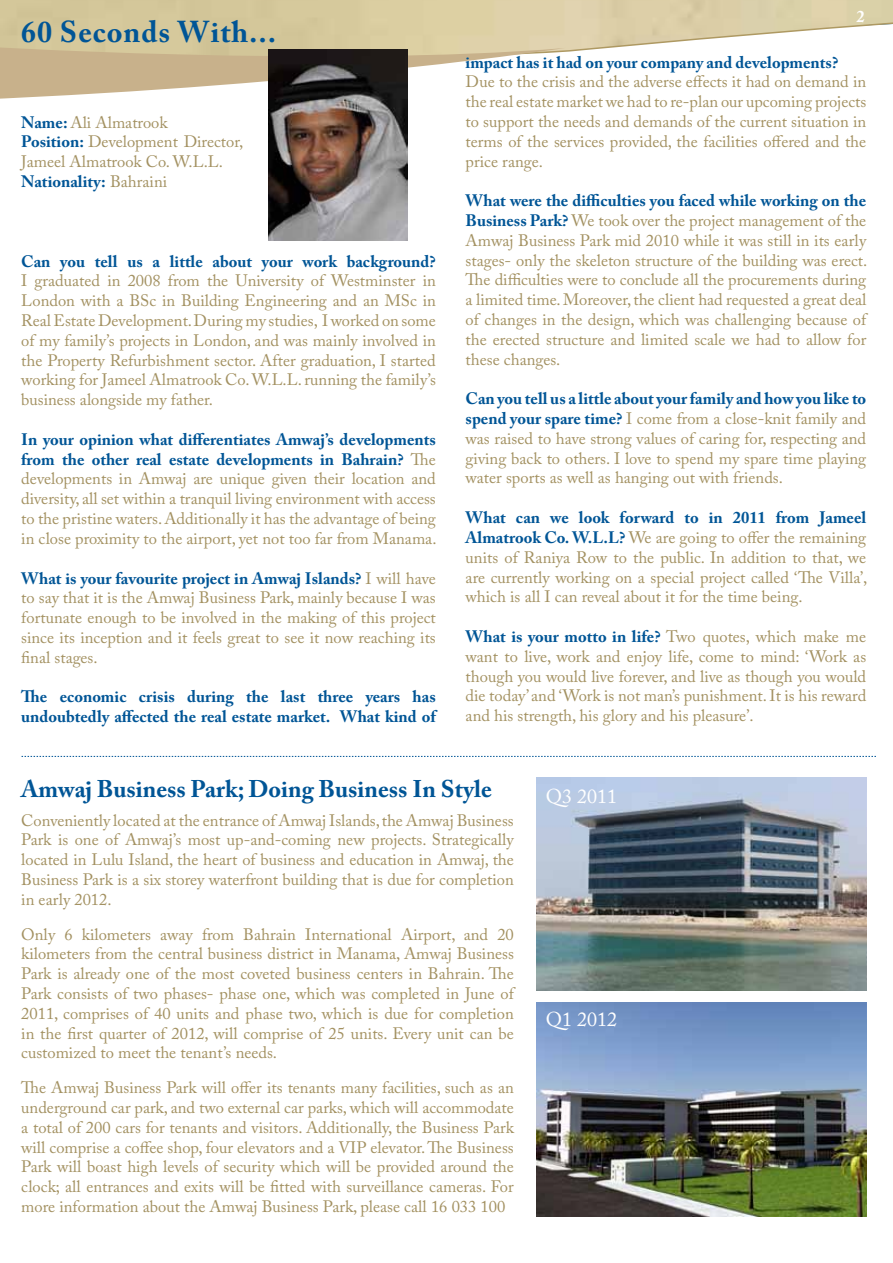
<style>
.page{position:relative;width:893px;height:1263px;background:#fff}
.page>*{position:absolute;margin:0;border:0;box-sizing:border-box;transform-origin:0 0}
.t1{font:700 30px "Adobe Caslon Pro";letter-spacing:.03em;color:#005596}
.t2{font:700 24px "Adobe Caslon Pro";color:#005596}
.t3{font:19.95px "Adobe Caslon Pro";color:#fff}
.t4{font:16.5px/19.8px "Adobe Caslon Pro";color:#a39161;text-align:justify}
.t5{font:700 16.5px/19.8px "Adobe Caslon Pro";color:#005596}
.t6{font:700 16.5px "Adobe Caslon Pro";color:#fff}
.s1{font-weight:700;color:#005596}
</style>
<div class="page">
<svg style="left:0;top:0;width:893px;height:52px;background:#dcd0aa"></svg>
<svg style="left:0;top:46px;width:565px;height:53px"></svg>
<svg style="left:21px;top:756px;width:855px;height:1px"></svg>
<img style="left:537px;top:777px;width:329px;height:214px">
<img style="left:268px;top:49px;width:140px;height:191px">
<img style="left:537px;top:1002px;width:329px;height:214px">
<h1 class="t1" style="left:21px;top:14px;width:256px">60 Seconds With...</h1>
<p class="t4" style="left:21px;top:112px;width:223px;text-align:left"><span class="s1">Name:</span> Ali Almatrook<br><span class="s1">Position:</span> Development Director,<br>Jameel Almatrook Co. W.L.L.<br><span class="s1">Nationality:</span> Bahraini</p>
<p class="t5" style="left:21px;top:251px;width:416px">Can you tell us a little about your work background?</p>
<p class="t4" style="left:21px;top:271px;width:416px">I graduated in 2008 from the University of Westminster in London with a BSc in Building Engineering and an MSc in Real Estate Development. During my studies, I worked on some of my family’s projects in London, and was mainly involved in the Property Refurbishment sector. After graduation, I started working for Jameel Almatrook Co. W.L.L. running the family’s business alongside my father.</p>
<p class="t4" style="left:21px;top:429px;width:417px"><span class="s1">In your opinion what differentiates Amwaj’s developments from the other real estate developments in Bahrain?</span> The developments in Amwaj are unique given their location and diversity, all set within a tranquil living environment with access to the pristine waters. Additionally it has the advantage of being in close proximity to the airport, yet not too far from Manama.</p>
<p class="t4" style="left:21px;top:568px;width:416px"><span class="s1">What is your favourite project in Amwaj Islands?</span> I will have to say that it is the Amwaj Business Park, mainly because I was fortunate enough to be involved in the making of this project since its inception and it feels great to see it now reaching its final stages.</p>
<p class="t5" style="left:21px;top:687px;width:416px">The economic crisis during the last three years has undoubtedly affected the real estate market. What kind of</p>
<p class="t6" style="left:856px;top:7px;width:10px">2</p>
<p class="t5" style="left:466px;top:52px;width:374px">impact has it had on your company and developments?</p>
<p class="t4" style="left:466px;top:72px;width:402px">Due to the crisis and the adverse effects it had on demand in the real estate market we had to re-plan our upcoming projects to support the needs and demands of the current situation in terms of the services provided, the facilities offered and the price range.</p>
<p class="t4" style="left:466px;top:191px;width:403px"><span class="s1">What were the difficulties you faced while working on the Business Park?</span> We took over the project management of the Amwaj Business Park mid 2010 while it was still in its early stages- only the skeleton structure of the building was erect.<br>The difficulties were to conclude all the procurements during a limited time. Moreover, the client had requested a great deal of changes in the design, which was challenging because of the erected structure and limited scale we had to allow for these changes.</p>
<p class="t4" style="left:466px;top:389px;width:402px"><span class="s1">Can you tell us a little about your family and how you like to spend your spare time?</span> I come from a close-knit family and was raised to have strong values of caring for, respecting and giving back to others. I love to spend my spare time playing water sports as well as hanging out with friends.</p>
<p class="t4" style="left:466px;top:507px;width:403px"><span class="s1">What can we look forward to in 2011 from Jameel Almatrook Co. W.L.L?</span> We are going to offer the remaining units of Raniya Row to the public. In addition to that, we are currently working on a special project called ‘The Villa’, which is all I can reveal about it for the time being.</p>
<p class="t4" style="left:466px;top:626px;width:402px"><span class="s1">What is your motto in life?</span> Two quotes, which make me want to live, work and enjoy life, come to mind: ‘Work as though you would live forever, and live as though you would die today’ and ‘Work is not man’s punishment. It is his reward and his strength, his glory and his pleasure’.</p>
<h2 class="t2" style="left:21px;top:775px;width:472px">Amwaj Business Park; Doing Business In Style</h2>
<p class="t3" style="left:546px;top:784px;width:73px">Q3 2011</p>
<p class="t4" style="left:21px;top:810px;width:494px">Conveniently located at the entrance of Amwaj Islands, the Amwaj Business Park is one of Amwaj’s most up-and-coming new projects. Strategically located in Lulu Island, the heart of business and education in Amwaj, the Business Park is a six storey waterfront building that is due for completion in early 2012.</p>
<p class="t4" style="left:21px;top:924px;width:494px">Only 6 kilometers away from Bahrain International Airport, and 20 kilometers from the central business district in Manama, Amwaj Business Park is already one of the most coveted business centers in Bahrain. The Park consists of two phases- phase one, which was completed in June of 2011, comprises of 40 units and phase two, which is due for completion in the first quarter of 2012, will comprise of 25 units. Every unit can be customized to meet the tenant’s needs.</p>
<p class="t4" style="left:21px;top:1078px;width:494px">The Amwaj Business Park will offer its tenants many facilities, such as an underground car park, and two external car parks, which will accommodate a total of 200 cars for tenants and visitors. Additionally, the Business Park will comprise a coffee shop, four elevators and a VIP elevator. The Business Park will boast high levels of security which will be provided around the clock; all entrances and exits will be fitted with surveillance cameras. For more information about the Amwaj Business Park, please call 16 033 100</p>
<p class="t3" style="left:546px;top:1008px;width:73px">Q1 2012</p>
</div>
